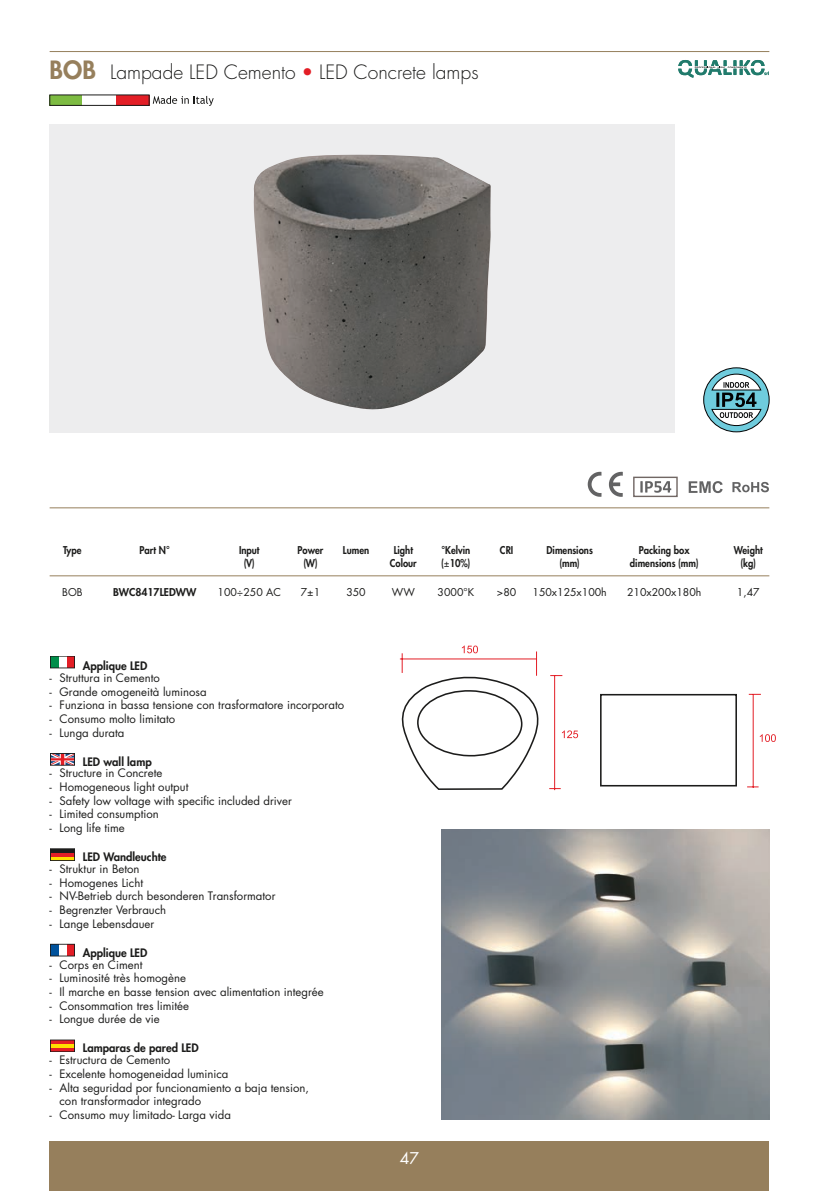
<style>
.page{position:relative;width:819px;height:1191px;background:#fff}
.page>*{position:absolute;margin:0;border:0;box-sizing:border-box;transform-origin:0 0}
.t1{font:300 19.25px "Futura";color:#1c1c1b}
.t2{font:15.75px "Futura";color:#fff}
.t3{font:11.38px/13.7px "Futura";color:#1c1c1b}
.t4{font:800 11.38px "Futura";color:#1c1c1b}
.t5{font:800 10.5px "Futura";color:#1c1c1b;scale:.9 1}
.t6{font:10.5px "Futura";color:#1c1c1b}
.t7{font:800 10.5px "Futura";color:#1c1c1b}
.s1{font-weight:800;font-size:24.5px;color:#967f5c}
.s2{font-weight:400;color:#e31e26}
.s3{font-weight:400}
</style>
<div class="page">
<svg style="left:678px;top:60px;width:91px;height:18px"></svg>
<div style="left:50px;top:1141px;width:719px;height:50px;background:#967f5c"></div>
<hr style="left:50px;top:51px;width:719px;height:1px;background:#967f5c">
<svg style="left:50px;top:656px;width:25px;height:13px"></svg>
<svg style="left:50px;top:753px;width:25px;height:12px"></svg>
<svg style="left:50px;top:848px;width:25px;height:13px"></svg>
<svg style="left:50px;top:943px;width:25px;height:13px"></svg>
<hr style="left:50px;top:1040px;width:25px;height:4px;background:#e31e26">
<svg style="left:52px;top:1047px;width:21px;height:2px"></svg>
<hr style="left:50px;top:1044px;width:25px;height:3px;background:#ffde00">
<div style="left:50px;top:1040px;width:25px;height:11px;border:1px solid #1c1c1b"></div>
<svg style="left:587px;top:472px;width:14px;height:25px"></svg>
<svg style="left:609px;top:472px;width:13px;height:25px"></svg>
<hr style="left:50px;top:507px;width:719px;height:1px;background:#967f5c">
<hr style="left:50px;top:575px;width:719px;height:1px;background:#967f5c">
<div style="left:50px;top:95px;width:33px;height:10px;background:#7dbb42"></div>
<div style="left:116px;top:95px;width:33px;height:10px;background:#e31e26"></div>
<div style="left:50px;top:95px;width:99px;height:11px;border:1px solid #1c1c1b"></div>
<svg style="left:153px;top:96px;width:61px;height:10px"></svg>
<svg style="left:562px;top:730px;width:16px;height:8px"></svg>
<hr style="left:554px;top:675px;width:1px;height:115px;background:#e31e26">
<svg style="left:400px;top:645px;width:139px;height:145px"></svg>
<svg style="left:688px;top:481px;width:34px;height:12px"></svg>
<svg style="left:732px;top:482px;width:37px;height:10px"></svg>
<div style="left:50px;top:124px;width:625px;height:309px;background:#ededee"></div>
<img style="left:253px;top:155px;width:238px;height:255px">
<img style="left:442px;top:830px;width:327px;height:289px">
<svg style="left:759px;top:734px;width:16px;height:8px"></svg>
<hr style="left:752px;top:694px;width:1px;height:93px;background:#e31e26">
<svg style="left:600px;top:693px;width:137px;height:94px"></svg>
<div style="left:633px;top:476px;width:44px;height:21px;border:1px solid #716764"></div>
<svg style="left:640px;top:481px;width:32px;height:12px"></svg>
<svg style="left:703px;top:367px;width:66px;height:65px"></svg>
<h1 class="t1" style="left:50px;top:60px;width:430px"><span class="s1">BOB</span> Lampade LED Cemento <span class="s2">•</span> LED Concrete lamps</h1>
<p class="t5" style="left:63px;top:542px;width:22px">Type</p>
<p class="t5" style="left:139px;top:542px;width:35px">Part N°</p>
<p class="t5" style="left:239px;top:542px;width:24px">Input</p>
<p class="t5" style="left:297px;top:542px;width:30px">Power</p>
<p class="t5" style="left:343px;top:542px;width:31px">Lumen</p>
<p class="t5" style="left:394px;top:542px;width:23px">Light</p>
<p class="t5" style="left:441px;top:542px;width:33px">°Kelvin</p>
<p class="t5" style="left:500px;top:542px;width:16px">CRI</p>
<p class="t5" style="left:546px;top:542px;width:53px">Dimensions</p>
<p class="t5" style="left:639px;top:542px;width:58px">Packing box</p>
<p class="t5" style="left:733px;top:542px;width:33px">Weight</p>
<p class="t5" style="left:244px;top:556px;width:14px">(V)</p>
<p class="t5" style="left:303px;top:556px;width:17px">(W)</p>
<p class="t5" style="left:390px;top:556px;width:31px">Colour</p>
<p class="t5" style="left:441px;top:556px;width:34px">(<span class="s3">±</span>10%)</p>
<p class="t5" style="left:559px;top:556px;width:24px">(mm)</p>
<p class="t5" style="left:630px;top:556px;width:78px">dimensions (mm)</p>
<p class="t5" style="left:740px;top:556px;width:19px">(kg)</p>
<p class="t6" style="left:62px;top:584px;width:22px">BOB</p>
<p class="t7" style="left:113px;top:584px;width:85px">BWC8417LEDWW</p>
<p class="t6" style="left:217px;top:584px;width:65px">100÷250 AC</p>
<p class="t6" style="left:301px;top:584px;width:21px">7±1</p>
<p class="t6" style="left:346px;top:584px;width:21px">350</p>
<p class="t6" style="left:392px;top:584px;width:24px">WW</p>
<p class="t6" style="left:437px;top:584px;width:38px">3000°K</p>
<p class="t6" style="left:497px;top:584px;width:21px">&gt;80</p>
<p class="t6" style="left:532px;top:584px;width:76px">150x125x100h</p>
<p class="t6" style="left:627px;top:584px;width:76px">210x200x180h</p>
<p class="t6" style="left:737px;top:584px;width:24px">1,47</p>
<p class="t4" style="left:83px;top:658px;width:66px">Applique LED</p>
<p class="t3" style="left:50px;top:670px;width:112px">- Struttura in Cemento</p>
<p class="t3" style="left:50px;top:684px;width:158px">- Grande omogeneità luminosa</p>
<p class="t3" style="left:50px;top:698px;width:296px">- Funziona in bassa tensione con trasformatore incorporato</p>
<p class="t3" style="left:50px;top:711px;width:127px">- Consumo molto limitato</p>
<p class="t3" style="left:50px;top:725px;width:76px">- Lunga durata</p>
<p class="t4" style="left:83px;top:754px;width:70px">LED wall lamp</p>
<p class="t3" style="left:50px;top:766px;width:114px">- Structure in Concrete</p>
<p class="t3" style="left:50px;top:780px;width:140px">- Homogeneous light output</p>
<p class="t3" style="left:50px;top:793px;width:244px">- Safety low voltage with specific included driver</p>
<p class="t3" style="left:50px;top:807px;width:111px">- Limited consumption</p>
<p class="t3" style="left:50px;top:821px;width:77px">- Long life time</p>
<p class="t4" style="left:83px;top:849px;width:85px">LED Wandleuchte</p>
<p class="t3" style="left:50px;top:862px;width:91px">- Struktur in Beton</p>
<p class="t3" style="left:50px;top:875px;width:95px">- Homogenes Licht</p>
<p class="t3" style="left:50px;top:889px;width:227px">- NV-Betrieb durch besonderen Transformator</p>
<p class="t3" style="left:50px;top:903px;width:118px">- Begrenzter Verbrauch</p>
<p class="t3" style="left:50px;top:916px;width:106px">- Lange Lebensdauer</p>
<p class="t4" style="left:83px;top:945px;width:66px">Applique LED</p>
<p class="t3" style="left:50px;top:957px;width:94px">- Corps en Ciment</p>
<p class="t3" style="left:50px;top:971px;width:138px">- Luminosité très homogène</p>
<p class="t3" style="left:50px;top:984px;width:275px">- Il marche en basse tension avec alimentation integrée</p>
<p class="t3" style="left:50px;top:998px;width:141px">- Consommation tres limitée</p>
<p class="t3" style="left:50px;top:1012px;width:112px">- Longue durée de vie</p>
<p class="t4" style="left:83px;top:1040px;width:117px">Lamparas de pared LED</p>
<p class="t3" style="left:50px;top:1053px;width:122px">- Estructura de Cemento</p>
<p class="t3" style="left:50px;top:1066px;width:180px">- Excelente homogeneidad luminica</p>
<p class="t3" style="left:60px;top:1080px;width:251px;text-indent:-10px">- Alta seguridad por funcionamiento a baja tension, con transformador integrado</p>
<p class="t3" style="left:50px;top:1107px;width:183px">- Consumo muy limitado- Larga vida</p>
<h2 class="t2" style="left:400px;top:1147px;width:21px">47</h2>
</div>
